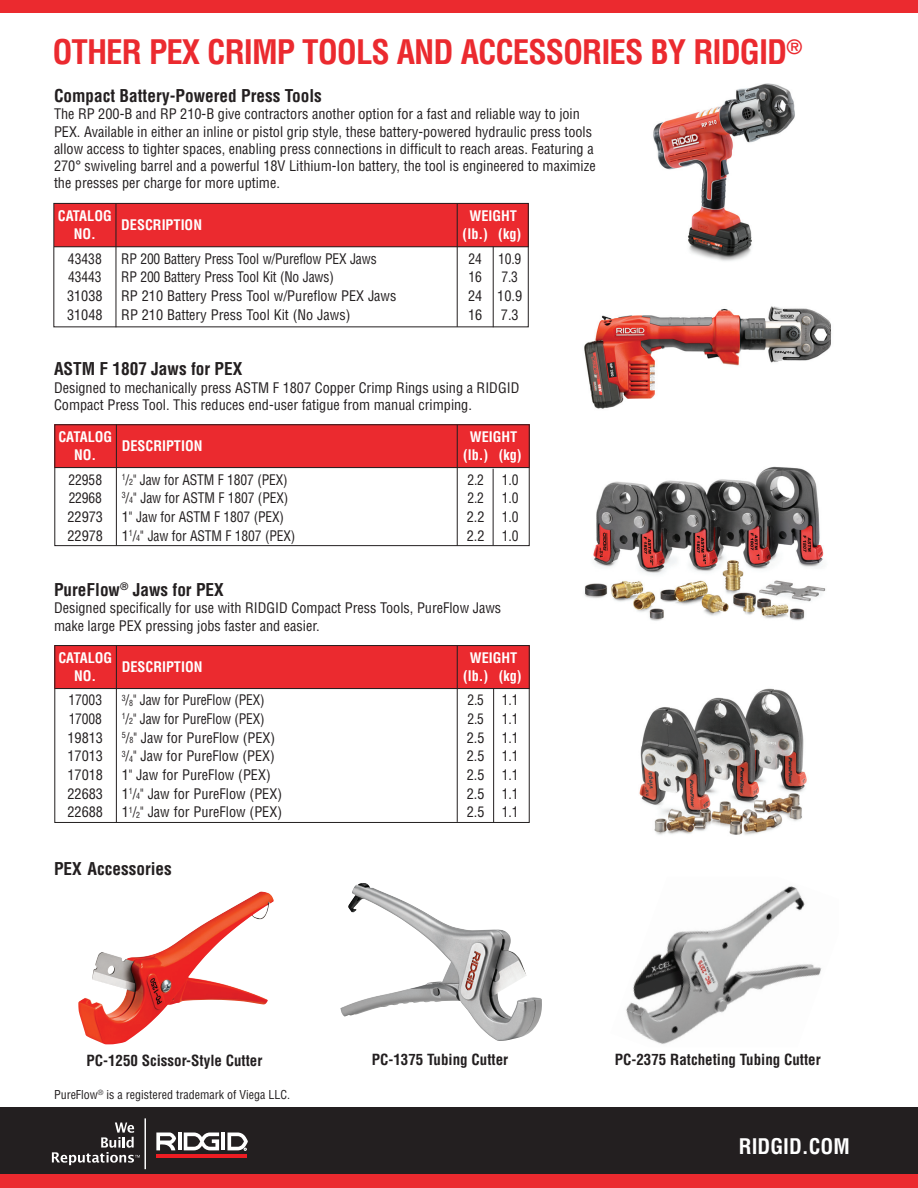
<style>
.page{position:relative;width:918px;height:1188px;background:#fff}
.page>*{position:absolute;margin:0;border:0;box-sizing:border-box;transform-origin:0 0}
.t1{font:700 condensed 33px "Helvetica LT Std";letter-spacing:-.03em;color:#eb2a2f}
.t2{font:700 condensed 21px "Helvetica LT Std";color:#fff}
.t3{font:700 condensed 17.25px "Helvetica LT Std";color:#231f20}
.t4{font:700 condensed 15px "Helvetica LT Std";color:#231f20}
.t5{font:condensed 14.25px/17.2px "Helvetica LT Std";color:#231f20}
.t6{font:condensed 14.25px "Helvetica LT Std";color:#231f20;scale:.95 1}
.t7{font:700 condensed 14.25px "Helvetica LT Std";color:#fff}
.t8{font:condensed 12px "Helvetica LT Std";color:#231f20}
.s1{font-size:8.25px}
</style>
<div class="page">
<div style="left:0;top:1107px;width:918px;height:68px;background:#231f20"></div>
<hr style="left:145px;top:1118px;width:1px;height:51px;background:#fff">
<hr style="left:156px;top:1154px;width:91px;height:4px;background:#ee1d23">
<hr style="left:178px;top:1133px;width:3px;height:17px;background:#fff">
<hr style="left:221px;top:1133px;width:4px;height:17px;background:#fff">
<svg style="left:156px;top:1133px;width:20px;height:17px"></svg>
<svg style="left:184px;top:1133px;width:35px;height:17px"></svg>
<svg style="left:227px;top:1133px;width:21px;height:18px"></svg>
<svg style="left:52px;top:1123px;width:88px;height:42px"></svg>
<div style="left:0;top:1175px;width:918px;height:13px;background:#eb2a2f"></div>
<div style="left:0;top:0;width:918px;height:12px;background:#eb2a2f"></div>
<img style="left:653px;top:83px;width:142px;height:178px">
<img style="left:584px;top:306px;width:248px;height:103px">
<div style="left:54px;top:203px;width:475px;height:44px;background:#eb2a2f"></div>
<div style="left:53px;top:203px;width:476px;height:124px;border:1px solid #231f20"></div>
<hr style="left:116px;top:203px;width:1px;height:124px;background:#231f20">
<hr style="left:54px;top:246px;width:475px;height:1px;background:#231f20">
<hr style="left:493px;top:247px;width:1px;height:80px;background:#231f20">
<div style="left:54px;top:645px;width:476px;height:44px;background:#eb2a2f"></div>
<div style="left:54px;top:645px;width:476px;height:178px;border:1px solid #231f20"></div>
<hr style="left:116px;top:645px;width:1px;height:177px;background:#231f20">
<hr style="left:457px;top:646px;width:1px;height:176px;background:#231f20">
<hr style="left:55px;top:688px;width:475px;height:1px;background:#231f20">
<hr style="left:493px;top:688px;width:1px;height:134px;background:#231f20">
<img style="left:78px;top:892px;width:182px;height:152px">
<img style="left:626px;top:886px;width:196px;height:158px">
<img style="left:340px;top:883px;width:111px;height:133px">
<img style="left:584px;top:466px;width:242px;height:155px">
<img style="left:639px;top:688px;width:168px;height:147px">
<hr style="left:457px;top:203px;width:1px;height:124px;background:#231f20">
<div style="left:54px;top:424px;width:476px;height:44px;background:#eb2a2f"></div>
<div style="left:54px;top:424px;width:476px;height:122px;border:1px solid #231f20"></div>
<hr style="left:116px;top:424px;width:1px;height:121px;background:#231f20">
<hr style="left:457px;top:425px;width:1px;height:121px;background:#231f20">
<hr style="left:55px;top:467px;width:474px;height:1px;background:#231f20">
<hr style="left:493px;top:469px;width:1px;height:76px;background:#231f20">
<h1 class="t1" style="left:52px;top:32px;width:209px">Other PEX Crimp</h1>
<h1 class="t1" style="left:302px;top:32px;width:194px">Tools an d Accesso</h1>
<h1 class="t1" style="left:582px;top:32px;width:222px">ries by RIDGID<sup>®</sup></h1>
<p class="t3" style="left:54px;top:85px;width:269px">Compact Battery-Powered Press Tools</p>
<p class="t5" style="left:54px;top:105px;width:543px">The RP 200-B and RP 210-B give contractors another option for a fast and reliable way to join PEX. Available in either an inline or pistol grip style, these battery-powered hydraulic press tools allow access to tighter spaces, enabling press connections in difficult to reach areas. Featuring a 270° swiveling barrel and a powerful 18V Lithium-Ion battery, the tool is engineered to maximize the presses per charge for more uptime.</p>
<p class="t7" style="left:58px;top:207px;width:9px">cata</p>
<p class="t7" style="left:87px;top:207px;width:26px">log</p>
<p class="t7" style="left:121px;top:216px;width:48px">description</p>
<p class="t7" style="left:470px;top:207px;width:46px">weight</p>
<p class="t7" style="left:74px;top:225px;width:24px">No.</p>
<p class="t7" style="left:463px;top:225px;width:60px">(lb.) (kg)</p>
<p class="t6" style="left:68px;top:249px;width:37px">43438</p>
<p class="t6" style="left:121px;top:249px;width:270px">RP 200 Battery Press Tool w/Pureflow PEX Jaws</p>
<p class="t6" style="left:469px;top:249px;width:57px">24 10.9</p>
<p class="t6" style="left:68px;top:268px;width:37px">43443</p>
<p class="t6" style="left:121px;top:268px;width:225px">RP 200 Battery Press Tool Kit (No Jaws)</p>
<p class="t6" style="left:469px;top:268px;width:16px">16</p>
<p class="t6" style="left:501px;top:268px;width:19px">7.3</p>
<p class="t5" style="left:67px;top:287px;width:37px">31038</p>
<p class="t5" style="left:121px;top:287px;width:277px">RP 210 Battery Press Tool w/Pureflow PEX Jaws</p>
<p class="t5" style="left:468px;top:287px;width:56px">24 10.9</p>
<p class="t5" style="left:67px;top:306px;width:37px">31048</p>
<p class="t5" style="left:121px;top:306px;width:231px">RP 210 Battery Press Tool Kit (No Jaws)</p>
<p class="t5" style="left:468px;top:306px;width:16px">16</p>
<p class="t5" style="left:501px;top:306px;width:19px">7.3</p>
<p class="t3" style="left:54px;top:358px;width:190px">ASTM F 1807 Jaws for PEX</p>
<p class="t5" style="left:54px;top:379px;width:467px">Designed to mechanically press ASTM F 1807 Copper Crimp Rings using a RIDGID<br>Compact Press Tool. This reduces end-user fatigue from manual crimping.</p>
<p class="t7" style="left:58px;top:428px;width:9px">cata</p>
<p class="t7" style="left:88px;top:428px;width:26px">log</p>
<p class="t7" style="left:122px;top:437px;width:48px">description</p>
<p class="t7" style="left:470px;top:428px;width:46px">weight</p>
<p class="t7" style="left:74px;top:446px;width:24px">No.</p>
<p class="t7" style="left:463px;top:446px;width:60px">(lb.) (kg)</p>
<p class="t6" style="left:68px;top:470px;width:37px">22958</p>
<p class="t6" style="left:122px;top:470px;width:176px"><sup>1</sup>/<span class="s1">2</span>" Jaw for ASTM F 1807 (PEX)</p>
<p class="t6" style="left:467px;top:470px;width:55px">2.2 1.0</p>
<p class="t6" style="left:69px;top:489px;width:37px">22968</p>
<p class="t6" style="left:122px;top:489px;width:177px"><sup>3</sup>/<span class="s1">4</span>" Jaw for ASTM F 1807 (PEX)</p>
<p class="t6" style="left:467px;top:489px;width:55px">2.2 1.0</p>
<p class="t5" style="left:67px;top:508px;width:37px">22973</p>
<p class="t5" style="left:122px;top:508px;width:164px">1" Jaw for ASTM F 1807 (PEX)</p>
<p class="t5" style="left:467px;top:508px;width:53px">2.2 1.0</p>
<p class="t5" style="left:67px;top:527px;width:37px">22978</p>
<p class="t5" style="left:122px;top:527px;width:175px">1<sup>1</sup>/<span class="s1">4</span>" Jaw for ASTM F 1807 (PEX)</p>
<p class="t5" style="left:467px;top:527px;width:53px">2.2 1.0</p>
<p class="t3" style="left:54px;top:579px;width:171px">PureFlow<sup>®</sup> Jaws for PEX</p>
<p class="t5" style="left:54px;top:599px;width:449px">Designed specifically for use with RIDGID Compact Press Tools, PureFlow Jaws make large PEX pressing jobs faster and easier.</p>
<p class="t7" style="left:58px;top:649px;width:9px">cata</p>
<p class="t7" style="left:88px;top:649px;width:26px">log</p>
<p class="t7" style="left:122px;top:658px;width:48px">description</p>
<p class="t7" style="left:470px;top:649px;width:46px">weight</p>
<p class="t7" style="left:74px;top:667px;width:24px">No.</p>
<p class="t7" style="left:463px;top:667px;width:60px">(lb.) (kg)</p>
<p class="t6" style="left:68px;top:691px;width:37px">17003</p>
<p class="t6" style="left:122px;top:691px;width:152px"><sup>3</sup>/<span class="s1">8</span>" Jaw for PureFlow (PEX)</p>
<p class="t6" style="left:467px;top:691px;width:55px">2.5 1.1</p>
<p class="t6" style="left:69px;top:710px;width:37px">17008</p>
<p class="t6" style="left:122px;top:710px;width:152px"><sup>1</sup>/<span class="s1">2</span>" Jaw for PureFlow (PEX)</p>
<p class="t6" style="left:467px;top:710px;width:55px">2.5 1.1</p>
<p class="t5" style="left:67px;top:729px;width:37px">19813</p>
<p class="t6" style="left:122px;top:729px;width:163px"><sup>5</sup>/<span class="s1">8</span>" Jaw for PureFlow (PEX)</p>
<p class="t5" style="left:467px;top:729px;width:53px">2.5 1.1</p>
<p class="t5" style="left:67px;top:747px;width:37px">17013</p>
<p class="t6" style="left:122px;top:747px;width:163px"><sup>3</sup>/<span class="s1">4</span>" Jaw for PureFlow (PEX)</p>
<p class="t5" style="left:467px;top:747px;width:53px">2.5 1.1</p>
<p class="t5" style="left:67px;top:766px;width:37px">17018</p>
<p class="t5" style="left:122px;top:766px;width:151px">1" Jaw for PureFlow (PEX)</p>
<p class="t5" style="left:467px;top:766px;width:53px">2.5 1.1</p>
<p class="t5" style="left:67px;top:785px;width:37px">22683</p>
<p class="t5" style="left:122px;top:785px;width:162px">1<sup>1</sup>/<span class="s1">4</span>" Jaw for PureFlow (PEX)</p>
<p class="t5" style="left:467px;top:785px;width:53px">2.5 1.1</p>
<p class="t5" style="left:67px;top:803px;width:37px">22688</p>
<p class="t5" style="left:122px;top:803px;width:162px">1<sup>1</sup>/<span class="s1">2</span>" Jaw for PureFlow (PEX)</p>
<p class="t5" style="left:467px;top:803px;width:53px">2.5 1.1</p>
<p class="t3" style="left:54px;top:858px;width:119px">PEX Accessories</p>
<p class="t4" style="left:86px;top:1051px;width:178px">PC-1250 Scissor-Style Cutter</p>
<p class="t4" style="left:372px;top:1050px;width:138px">PC-1375 Tubing Cutter</p>
<p class="t4" style="left:615px;top:1050px;width:207px">PC-2375 Ratcheting Tubing Cutter</p>
<p class="t8" style="left:54px;top:1088px;width:238px">PureFlow<sup>®</sup> is a registered trademark of Viega LLC.</p>
<h2 class="t2" style="left:739px;top:1134px;width:112px">RIDGID.COM</h2>
</div>
